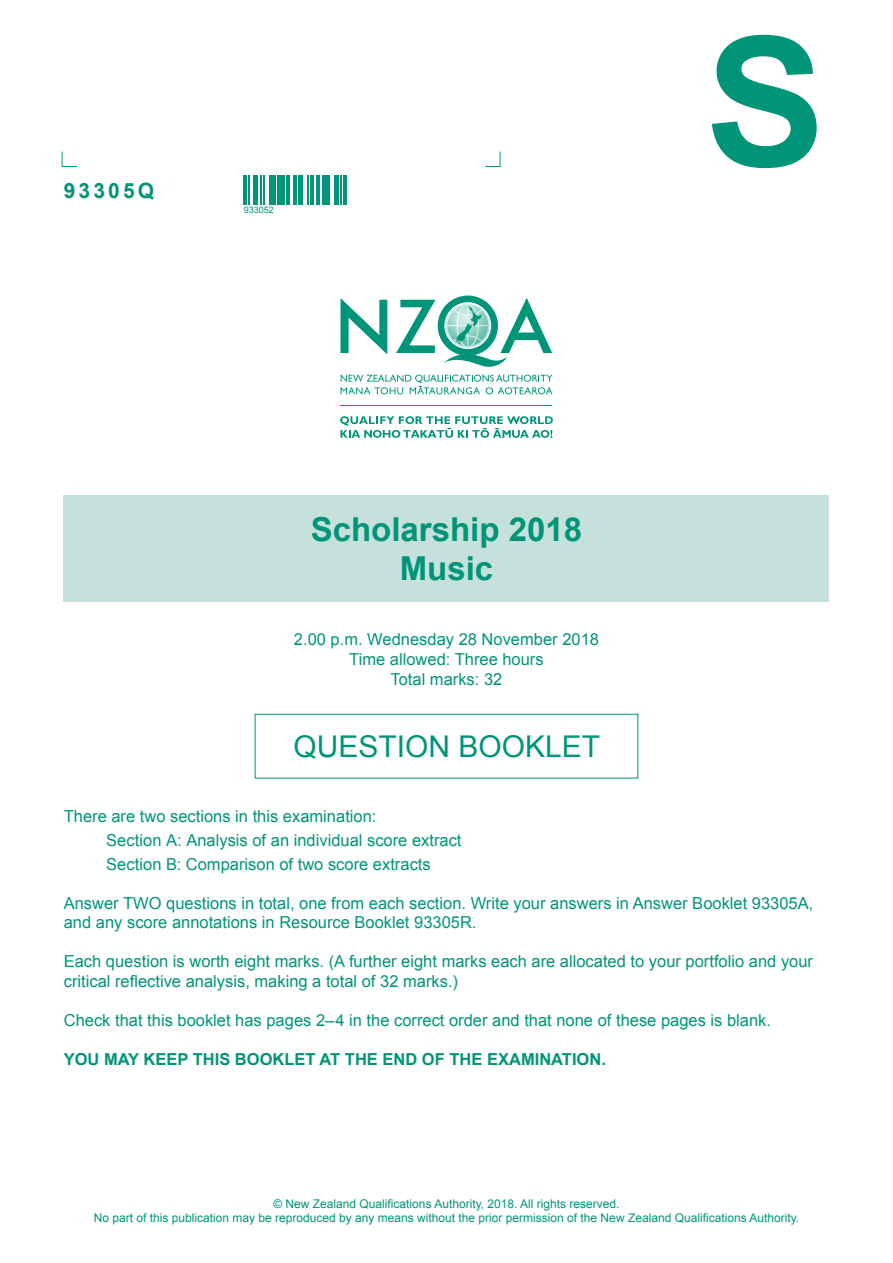
<style>
.page{position:relative;width:893px;height:1263px;background:#fff}
.page>*{position:absolute;margin:0;border:0;box-sizing:border-box;transform-origin:0 0}
.Level_ID__top_right{font:700 180px "Arial";color:#009578}
.Level_-_Subject_-_Ye{font:700 33px "Arial";color:#009578}
.Booklet_type{font:30px "Arial";color:#009578}
.Standard_number{font:700 21px "Arial";letter-spacing:.15em;color:#009578}
.Instructions{font:16.5px/19.8px "Arial";color:#009578}
.Exam_date___Credits{font:16.5px/19.8px "Arial";color:#009578;text-align:center}
.Instructions-2{font:700 16.5px "Arial";color:#009578}
.Copyright_notice{font:12px "Arial";color:#009578}
.t1{font:9px "Arial";color:#009578}
</style>
<div class="page">
<svg style="left:61px;top:151px;width:16px;height:16px"></svg>
<svg style="left:485px;top:151px;width:16px;height:16px"></svg>
<hr style="left:244px;top:175px;width:3px;height:30px;background:#009578">
<hr style="left:248px;top:175px;width:2px;height:30px;background:#009578">
<hr style="left:253px;top:175px;width:4px;height:30px;background:#009578">
<hr style="left:260px;top:175px;width:2px;height:30px;background:#009578">
<hr style="left:263px;top:175px;width:2px;height:30px;background:#009578">
<div style="left:269px;top:175px;width:7px;height:30px;background:#009578"></div>
<hr style="left:277px;top:175px;width:3px;height:30px;background:#009578">
<hr style="left:282px;top:175px;width:3px;height:30px;background:#009578">
<hr style="left:286px;top:175px;width:3px;height:30px;background:#009578">
<hr style="left:294px;top:175px;width:3px;height:30px;background:#009578">
<div style="left:298px;top:175px;width:5px;height:30px;background:#009578"></div>
<hr style="left:307px;top:175px;width:2px;height:30px;background:#009578">
<hr style="left:310px;top:175px;width:3px;height:30px;background:#009578">
<hr style="left:316px;top:175px;width:3px;height:30px;background:#009578">
<hr style="left:322px;top:175px;width:3px;height:30px;background:#009578">
<hr style="left:327px;top:175px;width:3px;height:30px;background:#009578">
<hr style="left:335px;top:175px;width:4px;height:30px;background:#009578">
<hr style="left:341px;top:175px;width:1px;height:30px;background:#009578">
<hr style="left:344px;top:175px;width:3px;height:30px;background:#009578">
<div style="left:64px;top:495px;width:765px;height:107px;background:#c6e1db"></div>
<div style="left:255px;top:714px;width:383px;height:64px;border:1px solid #009578"></div>
<svg style="left:340px;top:416px;width:213px;height:22px"></svg>
<hr style="left:340px;top:405px;width:212px;height:1px;background:#009578">
<svg style="left:340px;top:296px;width:212px;height:98px"></svg>
<p class="Standard_number" style="left:64px;top:177px;width:92px">93305Q</p>
<p class="t1" style="left:244px;top:204px;width:32px">933052</p>
<p class="Level_ID__top_right" style="left:705px;top:-17px;width:122px">S</p>
<p class="Level_-_Subject_-_Ye" style="left:311px;top:507px;width:273px">Scholarship 2018</p>
<p class="Level_-_Subject_-_Ye" style="left:400px;top:547px;width:95px">Music</p>
<p class="Exam_date___Credits" style="left:294px;top:629px;width:307px">2.00 p.m. Wednesday 28 November 2018<br>Time allowed: Three hours<br>Total marks: 32</p>
<p class="Booklet_type" style="left:293px;top:727px;width:308px">QUESTION BOOKLET</p>
<p class="Instructions" style="left:64px;top:806px;width:314px">There are two sections in this examination:</p>
<p class="Instructions" style="left:106px;top:830px;width:357px">Section A: Analysis of an individual score extract</p>
<p class="Instructions" style="left:106px;top:854px;width:326px">Section B: Comparison of two score extracts</p>
<p class="Instructions" style="left:64px;top:893px;width:751px">Answer TWO questions in total, one from each section. Write your answers in Answer Booklet 93305A, and any score annotations in Resource Booklet 93305R.</p>
<p class="Instructions" style="left:64px;top:952px;width:751px">Each question is worth eight marks. (A further eight marks each are allocated to your portfolio and your critical reflective analysis, making a total of 32 marks.)</p>
<p class="Instructions" style="left:64px;top:1011px;width:709px">Check that this booklet has pages 2–4 in the correct order and that none of these pages is blank.</p>
<p class="Instructions-2" style="left:64px;top:1048px;width:544px">YOU MAY KEEP THIS BOOKLET AT THE END OF THE EXAMINATION.</p>
<p class="Copyright_notice" style="left:273px;top:1196px;width:348px">© New Zealand Qualifications Authority, 2018. All rights reserved.</p>
<p class="Copyright_notice" style="left:94px;top:1210px;width:707px">No part of this publication may be reproduced by any means without the prior permission of the New Zealand Qualifications Authority.</p>
</div>
